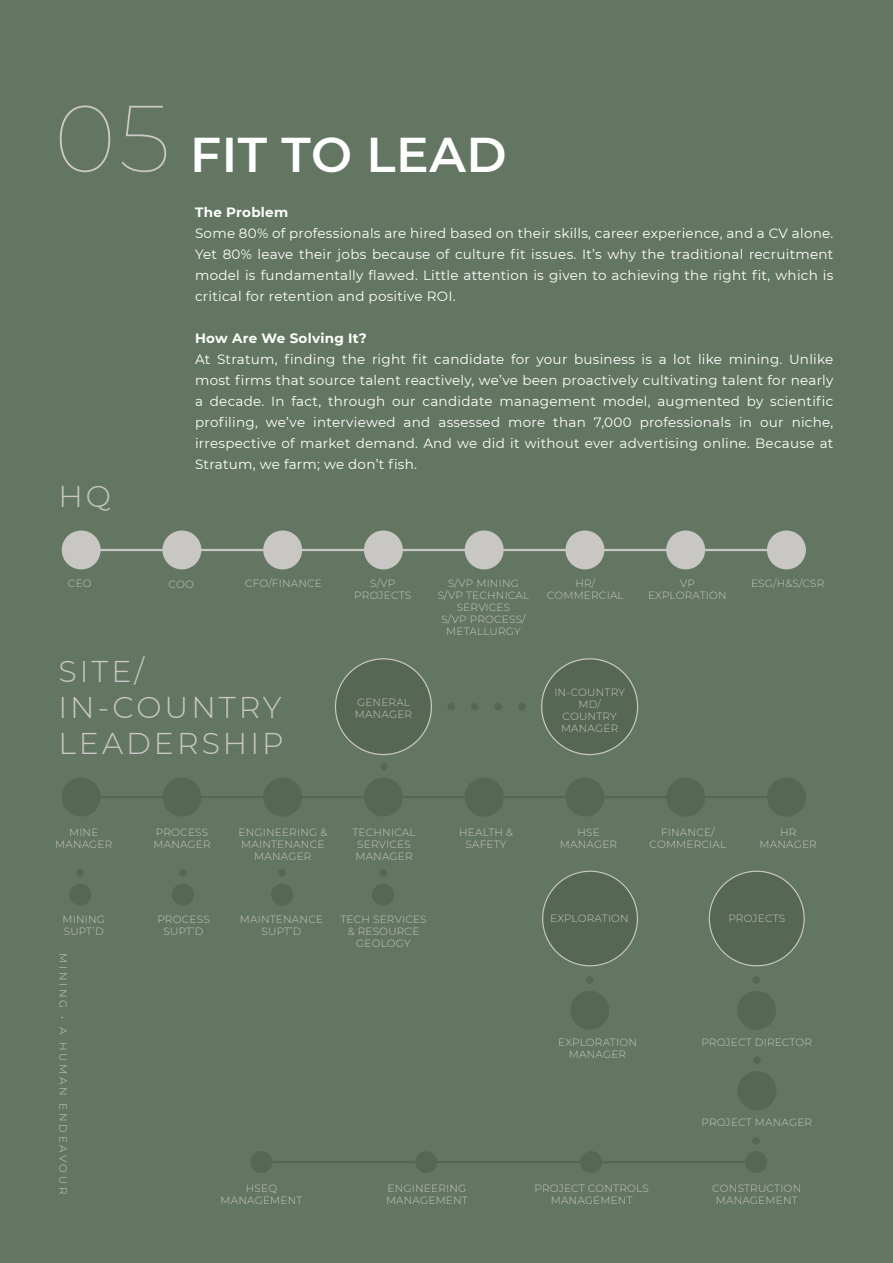
<style>
.page{position:relative;width:893px;height:1263px;background:#637661}
.page>*{position:absolute;margin:0;border:0;box-sizing:border-box;transform-origin:0 0}
.t1{font:100 94.5px "Montserrat";color:#ccc8c5}
.t2{font:600 48.75px "Montserrat";letter-spacing:.01em;color:#fff}
.t3{font:300 30px "Montserrat";letter-spacing:.1em;color:#c8c7c4}
.t4{font:13.5px/21px "Montserrat";letter-spacing:.02em;color:#fff;text-align:justify}
.t5{font:700 13.5px "Montserrat";letter-spacing:.02em;color:#fff}
.t6{font:300 10.5px "Montserrat";letter-spacing:.02em;color:#c8c7c4}
.t7{font:300 10.5px "Montserrat";letter-spacing:.25em;color:#ccc8c5}
</style>
<div class="page">
<div style="left:447px;top:703px;width:8px;height:8px;background:#566754;border-radius:50%"></div>
<div style="left:471px;top:703px;width:8px;height:8px;background:#566754;border-radius:50%"></div>
<div style="left:495px;top:703px;width:7px;height:8px;background:#566754;border-radius:50%"></div>
<div style="left:518px;top:703px;width:8px;height:8px;background:#566754;border-radius:50%"></div>
<hr style="left:80px;top:549px;width:706px;height:2px;background:#c8c7c4">
<div style="left:465px;top:530px;width:39px;height:39px;background:#c8c7c4;border-radius:50%"></div>
<div style="left:263px;top:530px;width:39px;height:39px;background:#c8c7c4;border-radius:50%"></div>
<div style="left:62px;top:530px;width:39px;height:39px;background:#c8c7c4;border-radius:50%"></div>
<div style="left:162px;top:530px;width:39px;height:39px;background:#c8c7c4;border-radius:50%"></div>
<div style="left:666px;top:530px;width:39px;height:39px;background:#c8c7c4;border-radius:50%"></div>
<div style="left:565px;top:530px;width:39px;height:39px;background:#c8c7c4;border-radius:50%"></div>
<div style="left:767px;top:530px;width:39px;height:39px;background:#c8c7c4;border-radius:50%"></div>
<div style="left:364px;top:530px;width:39px;height:39px;background:#c8c7c4;border-radius:50%"></div>
<svg style="left:465px;top:778px;width:39px;height:38px"></svg>
<svg style="left:565px;top:778px;width:39px;height:38px"></svg>
<svg style="left:666px;top:778px;width:39px;height:38px"></svg>
<svg style="left:767px;top:778px;width:39px;height:38px"></svg>
<svg style="left:364px;top:778px;width:39px;height:38px"></svg>
<svg style="left:162px;top:778px;width:39px;height:38px"></svg>
<svg style="left:263px;top:778px;width:39px;height:38px"></svg>
<svg style="left:62px;top:778px;width:39px;height:38px"></svg>
<hr style="left:81px;top:796px;width:707px;height:2px;background:#2a2c24">
<div style="left:586px;top:976px;width:8px;height:8px;background:#566754;border-radius:50%"></div>
<div style="left:570px;top:991px;width:39px;height:39px;background:#566754;border-radius:50%"></div>
<div style="left:753px;top:976px;width:7px;height:8px;background:#566754;border-radius:50%"></div>
<div style="left:753px;top:1056px;width:8px;height:8px;background:#566754;border-radius:50%"></div>
<div style="left:752px;top:1137px;width:8px;height:7px;background:#566754;border-radius:50%"></div>
<div style="left:737px;top:991px;width:39px;height:39px;background:#566754;border-radius:50%"></div>
<div style="left:737px;top:1071px;width:39px;height:39px;background:#566754;border-radius:50%"></div>
<hr style="left:264px;top:1161px;width:495px;height:2px;background:#2a2c24">
<div style="left:250px;top:1151px;width:22px;height:22px;background:#566754;border-radius:50%"></div>
<div style="left:415px;top:1151px;width:22px;height:22px;background:#566754;border-radius:50%"></div>
<div style="left:580px;top:1151px;width:22px;height:22px;background:#566754;border-radius:50%"></div>
<div style="left:745px;top:1151px;width:22px;height:22px;background:#566754;border-radius:50%"></div>
<svg style="left:335px;top:658px;width:97px;height:97px;background:#5d6d5b"></svg>
<svg style="left:541px;top:658px;width:97px;height:97px;background:#5d6d5b"></svg>
<svg style="left:709px;top:871px;width:96px;height:95px;background:#5d6d5b"></svg>
<svg style="left:542px;top:871px;width:96px;height:95px;background:#5c6d5a"></svg>
<div style="left:69px;top:884px;width:22px;height:22px;background:#566754;border-radius:50%"></div>
<div style="left:76px;top:869px;width:8px;height:8px;background:#566754;border-radius:50%"></div>
<div style="left:372px;top:884px;width:22px;height:22px;background:#566754;border-radius:50%"></div>
<div style="left:379px;top:869px;width:8px;height:8px;background:#566754;border-radius:50%"></div>
<div style="left:172px;top:884px;width:22px;height:22px;background:#566754;border-radius:50%"></div>
<div style="left:179px;top:869px;width:8px;height:8px;background:#566754;border-radius:50%"></div>
<div style="left:271px;top:884px;width:22px;height:22px;background:#566754;border-radius:50%"></div>
<div style="left:278px;top:869px;width:8px;height:8px;background:#566754;border-radius:50%"></div>
<div style="left:380px;top:763px;width:8px;height:7px;background:#566754;border-radius:50%"></div>
<p class="t1" style="left:54px;top:75px;width:118px">05</p>
<p class="t3" style="left:58px;top:476px;width:54px">HQ</p>
<p class="t2" style="left:190px;top:120px;width:318px">FIT TO LEAD</p>
<p class="t5" style="left:195px;top:202px;width:95px">The Problem</p>
<p class="t4" style="left:195px;top:222px;width:640px">Some 80% of professionals are hired based on their skills, career experience, and a CV alone.<br>Yet 80% leave their jobs because of culture fit issues. It’s why the traditional recruitment model is fundamentally flawed. Little attention is given to achieving the right fit, which is critical for retention and positive ROI.</p>
<p class="t5" style="left:195px;top:328px;width:173px">How Are We Solving It?</p>
<p class="t4" style="left:195px;top:348px;width:640px">At Stratum, finding the right fit candidate for your business is a lot like mining. Unlike most firms that source talent reactively, we’ve been proactively cultivating talent for nearly a decade. In fact, through our candidate management model, augmented by scientific profiling, we’ve interviewed and assessed more than 7,000 professionals in our niche, irrespective of market demand. And we did it without ever advertising online. Because at Stratum, we farm; we don’t fish.</p>
<p class="t6" style="left:68px;top:576px;width:25px">CEO</p>
<p class="t6" style="left:169px;top:577px;width:27px">COO</p>
<p class="t6" style="left:245px;top:576px;width:78px">CFO/FINANCE</p>
<p class="t6" style="left:370px;top:576px;width:27px">S/VP</p>
<p class="t6" style="left:354px;top:588px;width:58px">PROJECTS</p>
<p class="t3" style="left:58px;top:651px;width:87px">SITE/</p>
<p class="t3" style="left:58px;top:687px;width:225px">IN-COUNTRY</p>
<p class="t3" style="left:58px;top:723px;width:227px">LEADERSHIP</p>
<p class="t6" style="left:357px;top:695px;width:55px">GENERAL</p>
<p class="t6" style="left:355px;top:707px;width:59px">MANAGER</p>
<p class="t6" style="left:448px;top:576px;width:72px">S/VP MINING</p>
<p class="t6" style="left:751px;top:576px;width:75px">ESG/H&amp;S/CSR</p>
<p class="t6" style="left:438px;top:588px;width:93px">S/VP TECHNICAL</p>
<p class="t6" style="left:457px;top:600px;width:55px">SERVICES</p>
<p class="t6" style="left:441px;top:612px;width:86px">S/VP PROCESS/</p>
<p class="t6" style="left:446px;top:624px;width:76px">METALLURGY</p>
<p class="t6" style="left:575px;top:576px;width:21px">HR/</p>
<p class="t6" style="left:547px;top:588px;width:78px">COMMERCIAL</p>
<p class="t6" style="left:680px;top:576px;width:16px">VP</p>
<p class="t6" style="left:648px;top:588px;width:80px">EXPLORATION</p>
<p class="t6" style="left:554px;top:685px;width:72px">IN-COUNTRY</p>
<p class="t6" style="left:578px;top:697px;width:24px">MD/</p>
<p class="t6" style="left:562px;top:709px;width:56px">COUNTRY</p>
<p class="t6" style="left:561px;top:721px;width:59px">MANAGER</p>
<p class="t6" style="left:69px;top:825px;width:31px">MINE</p>
<p class="t6" style="left:55px;top:837px;width:59px">MANAGER</p>
<p class="t6" style="left:63px;top:912px;width:44px">MINING</p>
<p class="t6" style="left:64px;top:924px;width:41px">SUPT’D</p>
<p class="t6" style="left:156px;top:825px;width:54px">PROCESS</p>
<p class="t6" style="left:153px;top:837px;width:59px">MANAGER</p>
<p class="t6" style="left:157px;top:912px;width:54px">PROCESS</p>
<p class="t6" style="left:164px;top:924px;width:41px">SUPT’D</p>
<p class="t6" style="left:238px;top:825px;width:90px">ENGINEERING &amp;</p>
<p class="t6" style="left:241px;top:837px;width:85px">MAINTENANCE</p>
<p class="t6" style="left:254px;top:849px;width:59px">MANAGER</p>
<p class="t6" style="left:352px;top:825px;width:65px">TECHNICAL</p>
<p class="t6" style="left:357px;top:837px;width:55px">SERVICES</p>
<p class="t6" style="left:355px;top:849px;width:59px">MANAGER</p>
<p class="t6" style="left:240px;top:912px;width:85px">MAINTENANCE</p>
<p class="t6" style="left:262px;top:924px;width:41px">SUPT’D</p>
<p class="t6" style="left:340px;top:912px;width:88px">TECH SERVICES</p>
<p class="t6" style="left:348px;top:924px;width:73px">&amp; RESOURCE</p>
<p class="t6" style="left:356px;top:936px;width:56px">GEOLOGY</p>
<p class="t6" style="left:459px;top:825px;width:55px">HEALTH &amp;</p>
<p class="t6" style="left:466px;top:837px;width:42px">SAFETY</p>
<p class="t6" style="left:577px;top:825px;width:24px">HSE</p>
<p class="t6" style="left:560px;top:837px;width:59px">MANAGER</p>
<p class="t6" style="left:661px;top:825px;width:55px">FINANCE/</p>
<p class="t6" style="left:649px;top:837px;width:78px">COMMERCIAL</p>
<p class="t6" style="left:780px;top:825px;width:18px">HR</p>
<p class="t6" style="left:759px;top:837px;width:59px">MANAGER</p>
<p class="t6" style="left:550px;top:911px;width:80px">EXPLORATION</p>
<p class="t6" style="left:728px;top:911px;width:58px">PROJECTS</p>
<p class="t7" style="left:70px;top:953px;width:243px;rotate:90deg">MINING • A HUMAN ENDEAVOUR</p>
<p class="t6" style="left:246px;top:1181px;width:33px">HSEQ</p>
<p class="t6" style="left:221px;top:1193px;width:83px">MANAGEMENT</p>
<p class="t6" style="left:387px;top:1181px;width:80px">ENGINEERING</p>
<p class="t6" style="left:386px;top:1193px;width:83px">MANAGEMENT</p>
<p class="t6" style="left:558px;top:1035px;width:80px">EXPLORATION</p>
<p class="t6" style="left:569px;top:1047px;width:59px">MANAGER</p>
<p class="t6" style="left:534px;top:1181px;width:116px">PROJECT CONTROLS</p>
<p class="t6" style="left:551px;top:1193px;width:83px">MANAGEMENT</p>
<p class="t6" style="left:701px;top:1035px;width:112px">PROJECT DIRECTOR</p>
<p class="t6" style="left:701px;top:1115px;width:112px">PROJECT MANAGER</p>
<p class="t6" style="left:712px;top:1181px;width:90px">CONSTRUCTION</p>
<p class="t6" style="left:716px;top:1193px;width:83px">MANAGEMENT</p>
</div>
